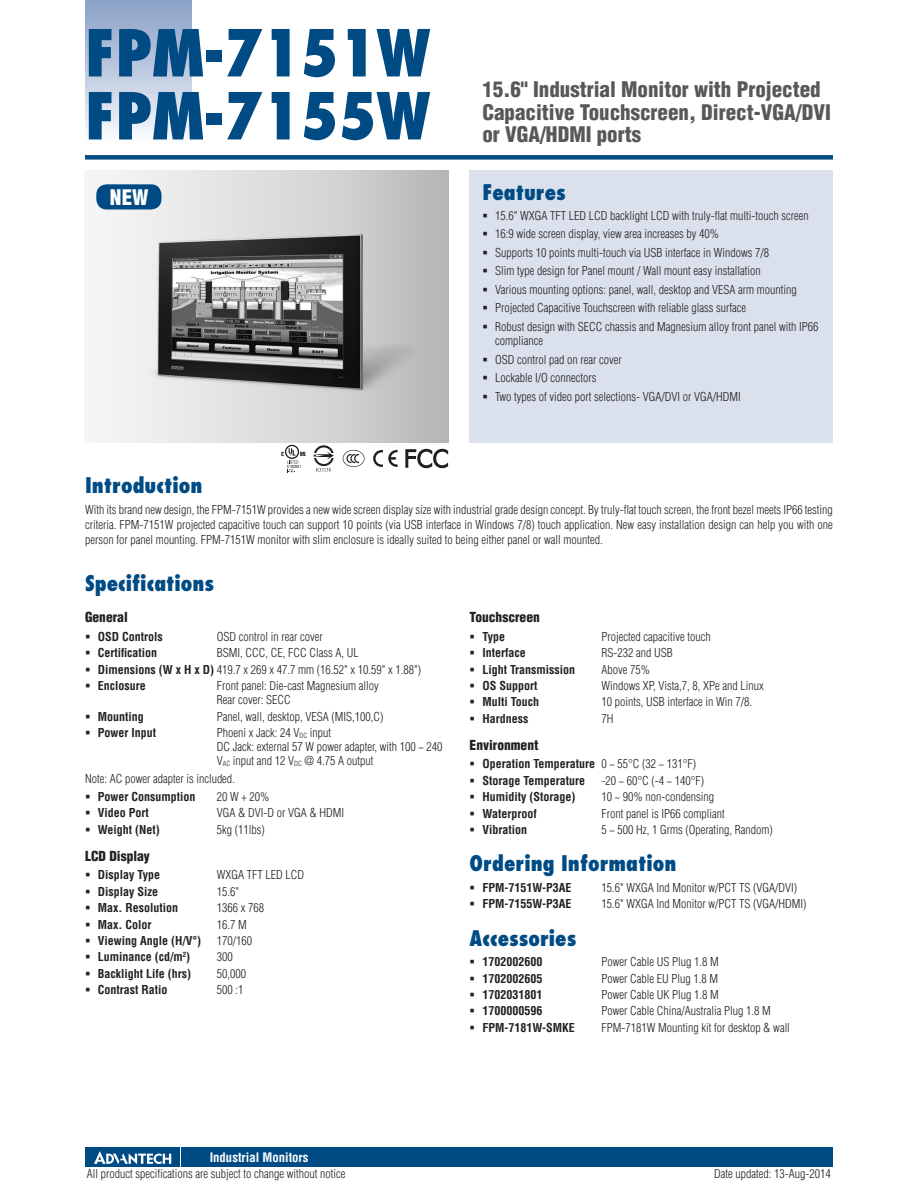
<style>
.page{position:relative;width:918px;height:1188px;background:#fff}
.page>*{position:absolute;margin:0;border:0;box-sizing:border-box;transform-origin:0 0}
.DS_Model_Name_1P{font:800 condensed 63px "Futura";color:#004b84}
.DS_Headline-1P{font:900 condensed 21px/22.5px "Helvetica";color:#57585a}
.DS_Paragraph_Header{font:800 condensed 21px "Futura";color:#004b84}
.DS_Model_Name_1P-2{font:900 condensed 21px "Helvetica";color:#fff}
.DS_Paragraph_Subhead{font:900 condensed 13.5px "Helvetica";color:#231f20}
.t1{font:700 condensed 12.75px "Helvetica";color:#fff}
.DS_Body_Text{font:300 condensed 12px/14.2px "Helvetica";color:#231f20}
.t2{font:700 condensed 12px "Helvetica";color:#231f20}
.s1{font-weight:700}
.s2{font-weight:300}
</style>
<div class="page">
<div style="left:85px;top:155px;width:748px;height:5px;background:#004b84"></div>
<div style="left:182px;top:1147px;width:651px;height:20px;background:#004b84"></div>
<div style="left:85px;top:0;width:106px;height:143px;background:linear-gradient(to bottom,#879fc5,#fafafd)"></div>
<div style="left:85px;top:1147px;width:95px;height:20px;background:#004b84"></div>
<svg style="left:94px;top:1151px;width:77px;height:13px"></svg>
<div style="left:470px;top:170px;width:363px;height:272px;background:#dae1ed"></div>
<img style="left:96px;top:170px;width:352px;height:272px">
<div style="left:96px;top:184px;width:65px;height:25px;background:#004b84;border-radius:10px"></div>
<svg style="left:343px;top:450px;width:22px;height:17px"></svg>
<svg style="left:373px;top:450px;width:25px;height:17px"></svg>
<svg style="left:314px;top:445px;width:20px;height:27px"></svg>
<svg style="left:281px;top:445px;width:25px;height:28px"></svg>
<svg style="left:405px;top:448px;width:43px;height:21px"></svg>
<p class="DS_Model_Name_1P" style="left:85px;top:13px;width:347px">FPM-7151W</p>
<p class="DS_Model_Name_1P" style="left:85px;top:76px;width:347px">FPM-7155W</p>
<p class="DS_Model_Name_1P-2" style="left:110px;top:184px;width:40px">NEW</p>
<p class="DS_Headline-1P" style="left:482px;top:78px;width:350px">15.6" Industrial Monitor with Projected<br>Capacitive Touchscreen, Direct-VGA/DVI or VGA/HDMI ports</p>
<h2 class="DS_Paragraph_Header" style="left:482px;top:178px;width:85px">Features</h2>
<p class="DS_Body_Text" style="left:495px;top:208px;width:315px">15.6" WXGA TFT LED LCD backlight LCD with truly-flat multi-touch screen</p>
<p class="DS_Body_Text" style="left:495px;top:227px;width:225px">16:9 wide screen display, view area increases by 40%</p>
<p class="DS_Body_Text" style="left:495px;top:245px;width:275px">Supports 10 points multi-touch via USB interface in Windows 7/8</p>
<p class="DS_Body_Text" style="left:495px;top:264px;width:267px">Slim type design for Panel mount / Wall mount easy installation</p>
<p class="DS_Body_Text" style="left:495px;top:282px;width:303px">Various mounting options: panel, wall, desktop and VESA arm mounting</p>
<p class="DS_Body_Text" style="left:495px;top:301px;width:253px">Projected Capacitive Touchscreen with reliable glass surface</p>
<p class="DS_Body_Text" style="left:495px;top:319px;width:325px">Robust design with SECC chassis and Magnesium alloy front panel with IP66 compliance</p>
<p class="DS_Body_Text" style="left:495px;top:352px;width:128px">OSD control pad on rear cover</p>
<p class="DS_Body_Text" style="left:495px;top:371px;width:103px">Lockable I/O connectors</p>
<p class="DS_Body_Text" style="left:495px;top:389px;width:247px">Two types of video port selections- VGA/DVI or VGA/HDMI</p>
<p class="DS_Paragraph_Header" style="left:85px;top:472px;width:119px">Introduction</p>
<p class="DS_Body_Text" style="left:85px;top:503px;width:749px;line-height:15px;text-align:justify">With its brand new design, the FPM-7151W provides a new wide screen display size with industrial grade design concept. By truly-flat touch screen, the front bezel meets IP66 testing criteria. FPM-7151W projected capacitive touch can support 10 points (via USB interface in Windows 7/8) touch application. New easy installation design can help you with one person for panel mounting. FPM-7151W monitor with slim enclosure is ideally suited to being either panel or wall mounted.</p>
<p class="DS_Paragraph_Header" style="left:85px;top:570px;width:131px">Specifications</p>
<p class="DS_Paragraph_Subhead" style="left:85px;top:609px;width:44px">General</p>
<p class="t2" style="left:98px;top:629px;width:67px">OSD Controls</p>
<p class="DS_Body_Text" style="left:217px;top:629px;width:107px">OSD control in rear cover</p>
<p class="t2" style="left:98px;top:646px;width:61px">Certification</p>
<p class="DS_Body_Text" style="left:217px;top:646px;width:143px">BSMI, CCC, CE, FCC Class A, UL</p>
<p class="DS_Body_Text" style="left:98px;top:662px;width:325px"><span class="s1">Dimensions (W x H x D)</span> 419.7 x 269 x 47.7 mm (16.52" x 10.59" x 1.88")</p>
<p class="t2" style="left:98px;top:678px;width:49px">Enclosure</p>
<p class="DS_Body_Text" style="left:217px;top:678px;width:163px">Front panel: Die-cast Magnesium alloy<br>Rear cover: SECC</p>
<p class="t2" style="left:98px;top:709px;width:48px">Mounting</p>
<p class="DS_Body_Text" style="left:217px;top:709px;width:168px">Panel, wall, desktop, VESA (MIS,100,C)</p>
<p class="t2" style="left:98px;top:725px;width:60px">Power Input</p>
<p class="DS_Body_Text" style="left:217px;top:725px;width:227px">Phoeni x Jack: 24 V<sub>DC</sub> input<br>DC Jack: external 57 W power adapter, with 100 ~ 240<br>V<sub>AC</sub> input and 12 V<sub>DC</sub> @ 4.75 A output</p>
<p class="DS_Body_Text" style="left:85px;top:771px;width:151px">Note: AC power adapter is included.</p>
<p class="t2" style="left:98px;top:789px;width:99px">Power Consumption</p>
<p class="DS_Body_Text" style="left:217px;top:790px;width:54px">20 W + 20%</p>
<p class="t2" style="left:98px;top:806px;width:53px">Video Port</p>
<p class="DS_Body_Text" style="left:217px;top:806px;width:129px">VGA &amp; DVI-D or VGA &amp; HDMI</p>
<p class="t2" style="left:98px;top:822px;width:64px">Weight (Net)</p>
<p class="DS_Body_Text" style="left:217px;top:822px;width:49px">5kg (11lbs)</p>
<p class="DS_Paragraph_Subhead" style="left:85px;top:848px;width:66px">LCD Display</p>
<p class="t2" style="left:98px;top:868px;width:64px">Display Type</p>
<p class="DS_Body_Text" style="left:217px;top:868px;width:89px">WXGA TFT LED LCD</p>
<p class="t2" style="left:98px;top:884px;width:62px">Display Size</p>
<p class="DS_Body_Text" style="left:217px;top:884px;width:24px">15.6"</p>
<p class="t2" style="left:98px;top:901px;width:82px">Max. Resolution</p>
<p class="DS_Body_Text" style="left:217px;top:901px;width:49px">1366 x 768</p>
<p class="t2" style="left:98px;top:917px;width:55px">Max. Color</p>
<p class="DS_Body_Text" style="left:217px;top:917px;width:31px">16.7 M</p>
<p class="t2" style="left:98px;top:933px;width:105px">Viewing Angle (H/V°)</p>
<p class="DS_Body_Text" style="left:217px;top:933px;width:37px">170/160</p>
<p class="t2" style="left:98px;top:950px;width:94px">Luminance (cd/m<sup>2</sup>)</p>
<p class="DS_Body_Text" style="left:217px;top:950px;width:17px">300</p>
<p class="t2" style="left:98px;top:966px;width:95px">Backlight Life (hrs)</p>
<p class="DS_Body_Text" style="left:217px;top:966px;width:31px">50,000</p>
<p class="t2" style="left:98px;top:982px;width:71px">Contrast Ratio</p>
<p class="DS_Body_Text" style="left:217px;top:983px;width:28px">500 :1</p>
<p class="DS_Paragraph_Subhead" style="left:470px;top:609px;width:72px">Touchscreen</p>
<p class="t2" style="left:482px;top:629px;width:24px">Type</p>
<p class="DS_Body_Text" style="left:601px;top:629px;width:111px">Projected capacitive touch</p>
<p class="t2" style="left:482px;top:646px;width:45px">Interface</p>
<p class="DS_Body_Text" style="left:601px;top:646px;width:73px">RS-232 and USB</p>
<p class="t2" style="left:482px;top:662px;width:94px">Light Transmission</p>
<p class="DS_Body_Text" style="left:601px;top:662px;width:50px">Above 75%</p>
<p class="t2" style="left:482px;top:678px;width:57px">OS Support</p>
<p class="DS_Body_Text" style="left:601px;top:678px;width:164px">Windows XP, Vista,7, 8, XPe and Linux</p>
<p class="t2" style="left:482px;top:695px;width:58px">Multi Touch</p>
<p class="DS_Body_Text" style="left:601px;top:695px;width:152px">10 points, USB interface in Win 7/8.</p>
<p class="t2" style="left:482px;top:711px;width:47px">Hardness</p>
<p class="DS_Body_Text" style="left:601px;top:711px;width:13px">7H</p>
<p class="DS_Paragraph_Subhead" style="left:470px;top:737px;width:70px">Environment</p>
<p class="t2" style="left:482px;top:757px;width:215px">Operation Temperature <span class="s2">0 ~ 55°C (32 ~ 131°F)</span></p>
<p class="t2" style="left:482px;top:773px;width:104px">Storage Temperature</p>
<p class="DS_Body_Text" style="left:601px;top:773px;width:104px">-20 ~ 60°C (-4 ~ 140°F)</p>
<p class="t2" style="left:482px;top:790px;width:94px">Humidity (Storage)</p>
<p class="DS_Body_Text" style="left:601px;top:790px;width:114px">10 ~ 90% non-condensing</p>
<p class="t2" style="left:482px;top:806px;width:56px">Waterproof</p>
<p class="DS_Body_Text" style="left:601px;top:806px;width:125px">Front panel is IP66 compliant</p>
<p class="t2" style="left:482px;top:822px;width:46px">Vibration</p>
<p class="DS_Body_Text" style="left:601px;top:822px;width:173px">5 ~ 500 Hz, 1 Grms (Operating, Random)</p>
<p class="DS_Paragraph_Header" style="left:470px;top:850px;width:208px">Ordering Information</p>
<p class="t2" style="left:482px;top:880px;width:91px">FPM-7151W-P3AE</p>
<p class="DS_Body_Text" style="left:601px;top:880px;width:197px">15.6" WXGA Ind Monitor w/PCT TS (VGA/DVI)</p>
<p class="t2" style="left:482px;top:897px;width:91px">FPM-7155W-P3AE</p>
<p class="DS_Body_Text" style="left:601px;top:897px;width:206px">15.6" WXGA Ind Monitor w/PCT TS (VGA/HDMI)</p>
<p class="DS_Paragraph_Header" style="left:470px;top:924px;width:108px">Accessories</p>
<p class="t2" style="left:482px;top:955px;width:61px">1702002600</p>
<p class="DS_Body_Text" style="left:601px;top:955px;width:119px">Power Cable US Plug 1.8 M</p>
<p class="t2" style="left:482px;top:971px;width:61px">1702002605</p>
<p class="DS_Body_Text" style="left:601px;top:971px;width:118px">Power Cable EU Plug 1.8 M</p>
<p class="t2" style="left:482px;top:987px;width:61px">1702031801</p>
<p class="DS_Body_Text" style="left:601px;top:988px;width:119px">Power Cable UK Plug 1.8 M</p>
<p class="t2" style="left:482px;top:1004px;width:61px">1700000596</p>
<p class="DS_Body_Text" style="left:601px;top:1004px;width:171px">Power Cable China/Australia Plug 1.8 M</p>
<p class="t2" style="left:482px;top:1020px;width:94px">FPM-7181W-SMKE</p>
<p class="DS_Body_Text" style="left:601px;top:1020px;width:190px">FPM-7181W Mounting kit for desktop &amp; wall</p>
<p class="t1" style="left:210px;top:1150px;width:100px">Industrial Monitors</p>
<p class="DS_Body_Text" style="left:87px;top:1166px;width:260px">All product specifications are subject to change without notice</p>
<p class="DS_Body_Text" style="left:714px;top:1166px;width:118px">Date updated: 13-Aug-2014</p>
</div>
